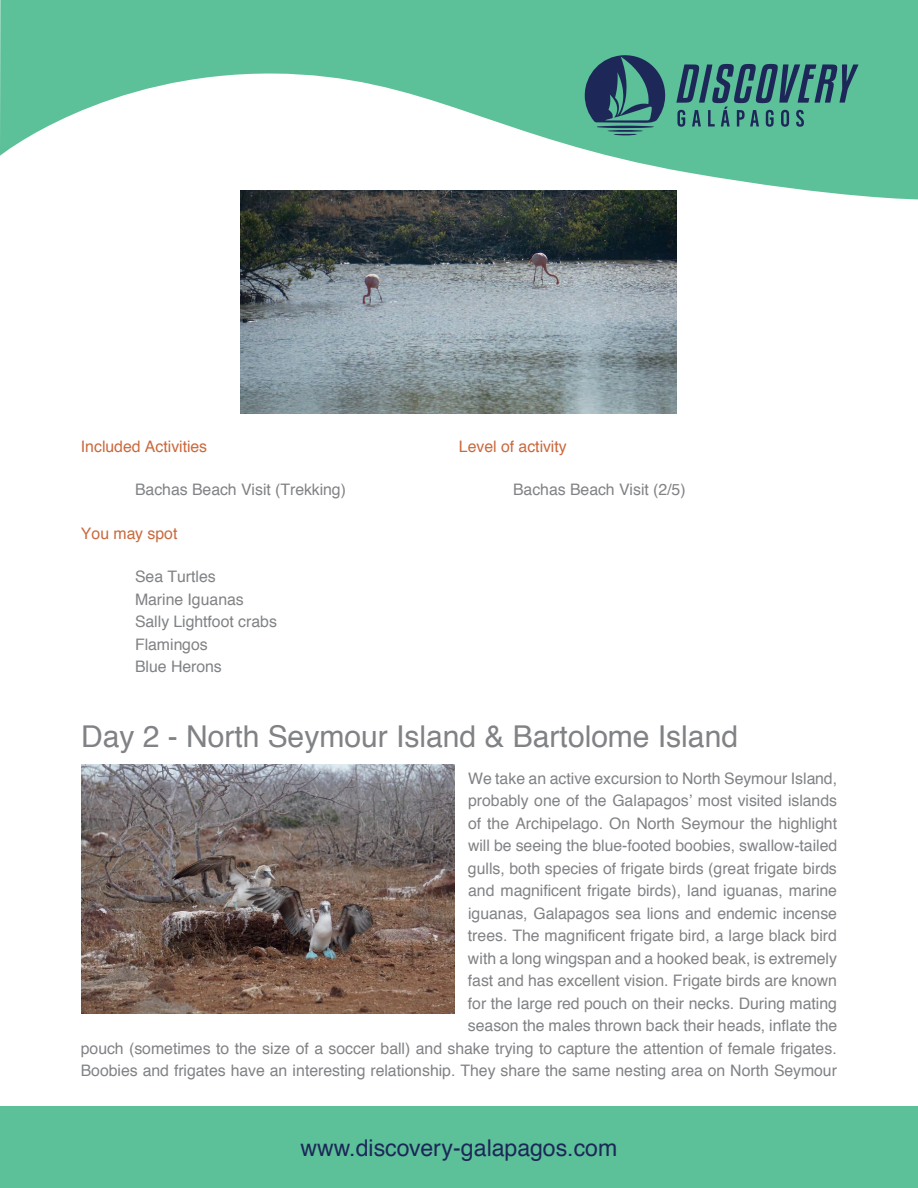
<style>
.page{position:relative;width:918px;height:1188px;background:#fff}
.page>*{position:absolute;margin:0;border:0;box-sizing:border-box;transform-origin:0 0}
.t1{font:30px "Helvetica";color:#808285}
.t2{font:23.1px "Helvetica";color:#1d2858}
.t3{font:15.9px/22.5px "Helvetica";color:#808285}
.t4{font:15.9px "Helvetica";color:#ca693d}
</style>
<div class="page">
<img style="left:241px;top:199px;width:435px;height:215px">
<img style="left:81px;top:764px;width:373px;height:249px">
<div style="left:0;top:1106px;width:918px;height:82px;background:#5cc099"></div>
<svg style="left:0;top:0;width:918px;height:199px;fill:#5cc099"></svg>
<svg style="left:585px;top:54px;width:81px;height:82px;background:#3c7378"></svg>
<svg style="left:676px;top:64px;width:183px;height:63px;background:#458a82"></svg>
<p class="t4" style="left:81px;top:434px;width:128px">Included Activities</p>
<p class="t3" style="left:135px;top:479px;width:212px">Bachas Beach Visit (Trekking)</p>
<p class="t4" style="left:81px;top:521px;width:98px">You may spot</p>
<p class="t3" style="left:135px;top:566px;width:143px">Sea Turtles<br>Marine Iguanas<br>Sally Lightfoot crabs<br>Flamingos<br>Blue Herons</p>
<p class="t4" style="left:459px;top:434px;width:109px">Level of activity</p>
<p class="t3" style="left:513px;top:479px;width:174px">Bachas Beach Visit (2/5)</p>
<h1 class="t1" style="left:81px;top:713px;width:659px">Day 2 - North Seymour Island &amp; Bartolome Island</h1>
<p class="t3" style="left:81px;top:767px;width:758px;text-align:right">We take an active excursion to North Seymour Island,<br>probably one of the Galapagos’ most visited islands<br>of the Archipelago. On North Seymour the highlight<br>will be seeing the blue-footed boobies, swallow-tailed<br>gulls, both species of frigate birds (great frigate birds<br>and magnificent frigate birds), land iguanas, marine<br>iguanas, Galapagos sea lions and endemic incense<br>trees. The magnificent frigate bird, a large black bird<br>with a long wingspan and a hooked beak, is extremely<br>fast and has excellent vision. Frigate birds are known<br>for the large red pouch on their necks. During mating<br>season the males thrown back their heads, inflate the<br>pouch (sometimes to the size of a soccer ball) and shake trying to capture the attention of female frigates.<br>Boobies and frigates have an interesting relationship. They share the same nesting area on North Seymour</p>
<h2 class="t2" style="left:301px;top:1130px;width:318px">www.discovery-galapagos.com</h2>
</div>
